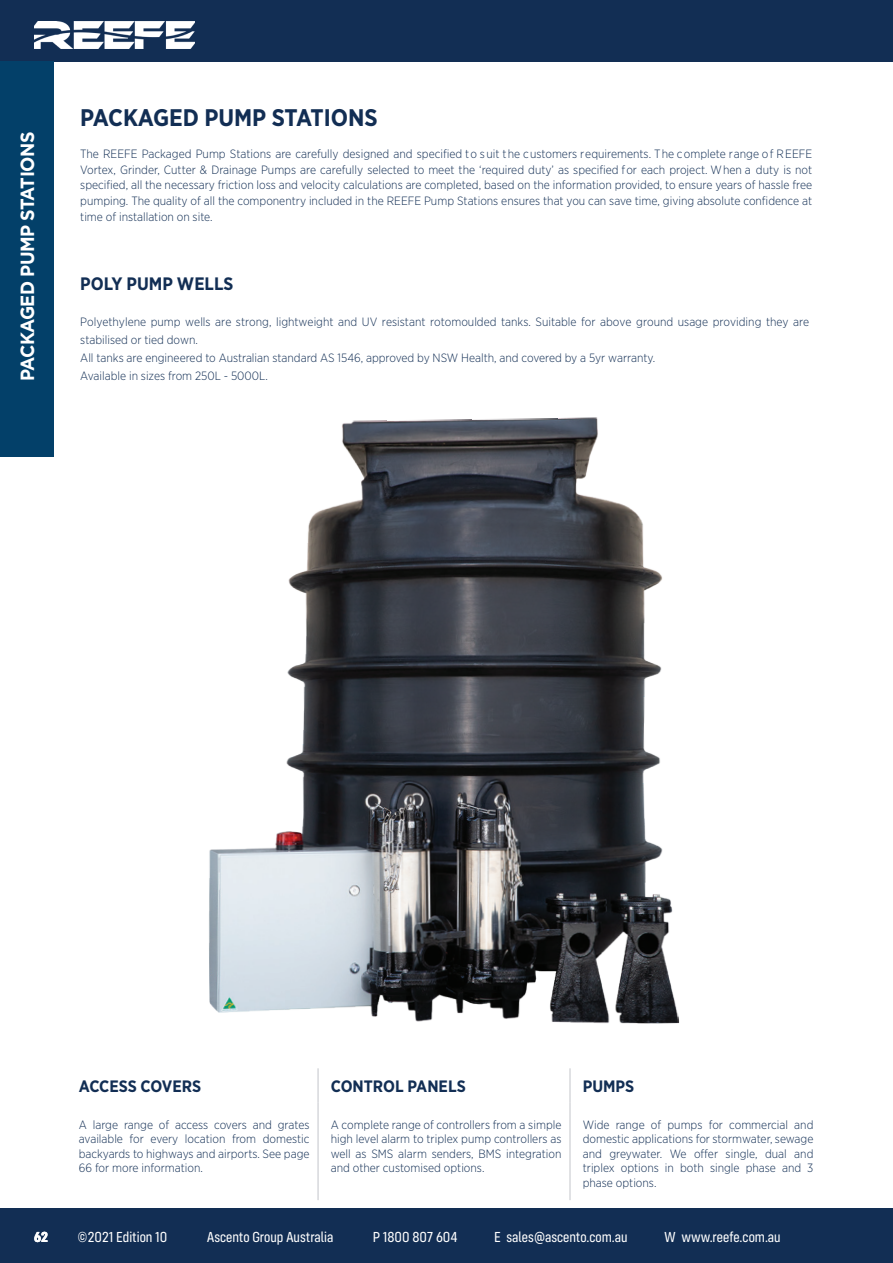
<style>
.page{position:relative;width:893px;height:1263px;background:#fff}
.page>*{position:absolute;margin:0;border:0;box-sizing:border-box;transform-origin:0 0}
.t1{font:700 24px "Gotham Narrow";color:#122e54}
.t2{font:700 19.05px "Gotham";letter-spacing:-.03em;color:#fff;scale:.94 1}
.t3{font:700 18px "Gotham Narrow";color:#122e54}
.t4{font:700 16.5px "Gotham Narrow";color:#122e54}
.t5{font:15px "Config Condensed";color:#fff}
.t6{font:700 15px "Config Condensed";color:#fff}
.Table_Style{font:300 12px/14.4px "Gotham Narrow";color:#122e54;text-align:justify}
</style>
<div class="page">
<div style="left:0;top:1208px;width:893px;height:55px;background:#122e54"></div>
<div style="left:0;top:0;width:893px;height:62px;background:#122e54"></div>
<div style="left:0;top:61px;width:54px;height:396px;background:#034069"></div>
<hr style="left:318px;top:1068px;width:1px;height:34px;background:#c3c5ca">
<hr style="left:570px;top:1068px;width:1px;height:34px;background:#c3c5ca">
<hr style="left:318px;top:1102px;width:1px;height:98px;background:#c3c5ca">
<hr style="left:570px;top:1102px;width:1px;height:98px;background:#c3c5ca">
<img style="left:209px;top:417px;width:470px;height:607px">
<h2 class="t2" style="left:17px;top:381px;width:267px;rotate:-90deg">PACKAGED PUMP STATIONS</h2>
<p class="t1" style="left:80px;top:102px;width:299px">PACKAGED PUMP STATIONS</p>
<p class="Table_Style" style="left:80px;top:146px;width:733px;line-height:15.8px">The REEFE Packaged Pump Stations are carefully designed and specified to suit the customers requirements. The complete range of REEFE Vortex, Grinder, Cutter &amp; Drainage Pumps are carefully selected to meet the ‘required duty’ as specified for each project. When a duty is not specified, all the necessary friction loss and velocity calculations are completed, based on the information provided, to ensure years of hassle free pumping. The quality of all the componentry included in the REEFE Pump Stations ensures that you can save time, giving absolute confidence at time of installation on site.</p>
<p class="t3" style="left:80px;top:273px;width:155px">POLY PUMP WELLS</p>
<p class="Table_Style" style="left:80px;top:312px;width:731px;line-height:18px;text-align:left">Polyethylene pump wells are strong, lightweight and UV resistant rotomoulded tanks. Suitable for above ground usage providing they are stabilised or tied down.<br>All tanks are engineered to Australian standard AS 1546, approved by NSW Health, and covered by a 5yr warranty.<br>Available in sizes from 250L - 5000L.</p>
<p class="t4" style="left:79px;top:1075px;width:124px">ACCESS COVERS</p>
<p class="t4" style="left:331px;top:1075px;width:136px">CONTROL PANELS</p>
<p class="t4" style="left:583px;top:1075px;width:53px">PUMPS</p>
<p class="Table_Style" style="left:79px;top:1117px;width:232px">A large range of access covers and grates available for every location from domestic backyards to highways and airports. See page 66 for more information.</p>
<p class="Table_Style" style="left:331px;top:1117px;width:232px">A complete range of controllers from a simple high level alarm to triplex pump controllers as well as SMS alarm senders, BMS integration and other customised options.</p>
<p class="Table_Style" style="left:583px;top:1117px;width:232px">Wide range of pumps for commercial and domestic applications for stormwater, sewage and greywater. We offer single, dual and triplex options in both single phase and 3 phase options.</p>
<p class="t6" style="left:34px;top:1228px;width:15px">62</p>
<p class="t5" style="left:78px;top:1228px;width:91px">©2021 Edition 10</p>
<p class="t5" style="left:207px;top:1228px;width:128px">Ascento Group Australia</p>
<p class="t5" style="left:373px;top:1228px;width:86px">P 1800 807 604</p>
<p class="t5" style="left:494px;top:1228px;width:135px">E sales@ascento.com.au</p>
<p class="t5" style="left:664px;top:1228px;width:118px">W www.reefe.com.au</p>
</div>
